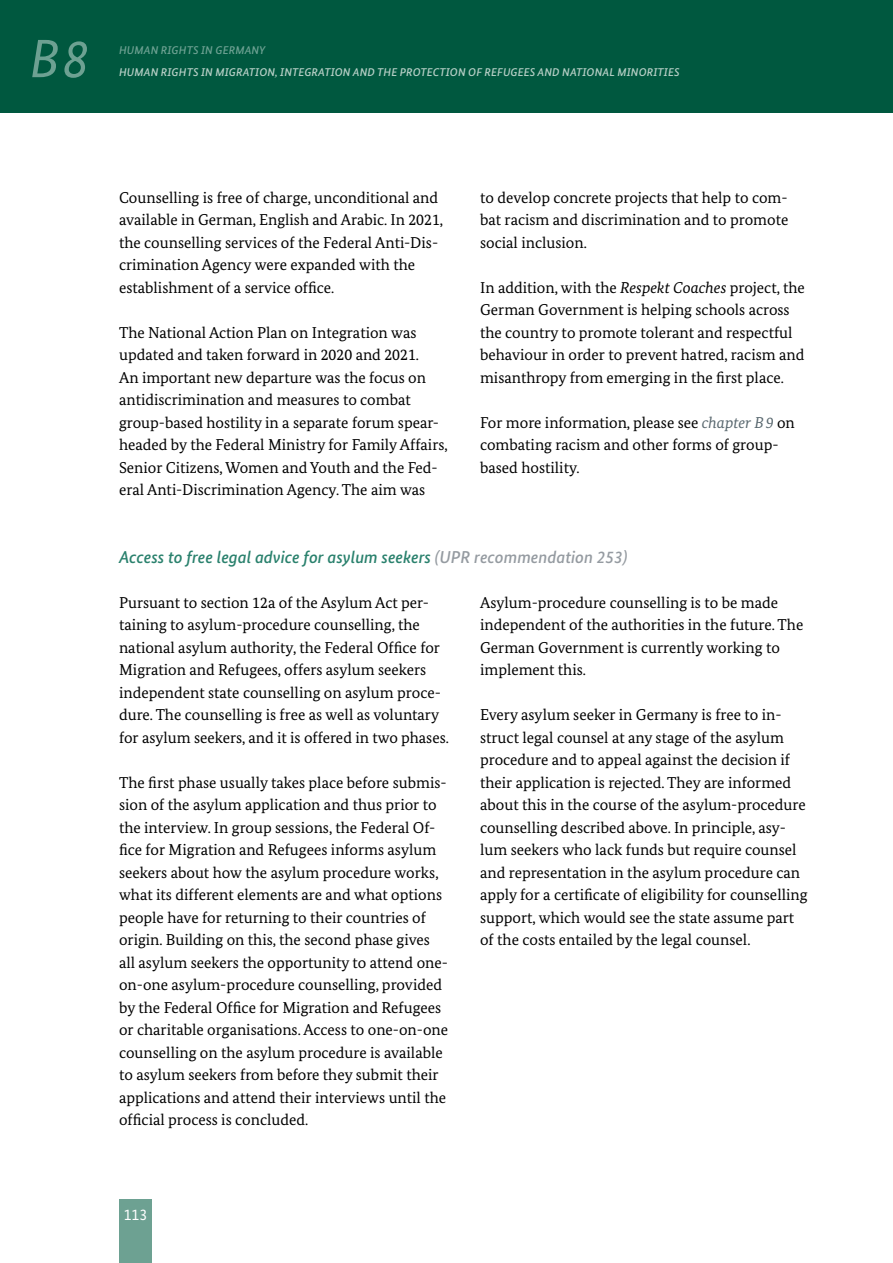
<style>
.page{position:relative;width:893px;height:1263px;background:#fff}
.page>*{position:absolute;margin:0;border:0;box-sizing:border-box;transform-origin:0 0}
.t1{font:italic 54px "Bundes Sans";color:#6da192}
.Überschriften_H3_-_B{font:italic 500 17.25px "Bundes Sans";color:#2a816d}
.Text_Fließtext{font:15.75px/22.5px "Bundes Serif";color:#000}
.t2{font:15.75px "Bundes Sans";color:#fff}
.t3{font:italic 500 11.25px "Bundes Sans";letter-spacing:.01em;color:#b7cfc6}
.t4{font:italic 500 11.25px "Bundes Sans";letter-spacing:.01em;color:#6da192}
.s1{font-style:italic}
.s2{font-style:italic;color:#58676e}
.s3{color:#959ba1}
</style>
<div class="page">
<div style="left:0;top:0;width:893px;height:112px;background:#00583f"></div>
<div style="left:119px;top:1199px;width:33px;height:64px;background:#6da192"></div>
<h1 class="t1" style="left:30px;top:26px;width:61px">B8</h1>
<p class="t4" style="left:119px;top:43px;width:148px">HUMAN RIGH TS IN GERMANY</p>
<p class="t3" style="left:119px;top:65px;width:562px">HUMAN RIGH TS IN MIGRATION, INTEGRATION AND THE PR OTECTION OF R EFUGEES AND NATIONAL MINORITIES</p>
<p class="Text_Fließtext" style="left:119px;top:186px;width:326px">Counselling is free of charge, unconditional and available in German, English and Arabic. In 2021, the counselling services of the Federal Anti-Dis&shy;crimination Agency were expanded with the establishment of a service office.</p>
<p class="Text_Fließtext" style="left:119px;top:321px;width:330px">The National Action Plan on Integration was updated and taken forward in 2020 and 2021.<br>An important new departure was the focus on antidiscrimination and measures to combat group-based hostility in a separate forum spear&shy;headed by the Federal Ministry for Family Affairs, Senior Citizens, Women and Youth and the Fed&shy;eral Anti-Discrimination Agency. The aim was</p>
<p class="Text_Fließtext" style="left:480px;top:186px;width:310px;text-align:justify">to develop concrete projects that help to com&shy;bat racism and discrimination and to promote social inclusion.</p>
<p class="Text_Fließtext" style="left:480px;top:276px;width:326px">In addition, with the <span class="s1">Respekt Coaches</span> project, the German Government is helping schools across the country to promote tolerant and respectful behaviour in order to prevent hatred, racism and misanthropy from emerging in the first place.</p>
<p class="Text_Fließtext" style="left:480px;top:411px;width:316px">For more information, please see <span class="s2">chapter B9</span> on combating racism and other forms of group&shy;based hostility.</p>
<h3 class="Überschriften_H3_-_B" style="left:119px;top:546px;width:510px">ACCESS TO FREE LEGAL ADVICE FOR ASYLUM SEEKERS <span class="s3">(UPR RECOMMENDATION 253)</span></h3>
<p class="Text_Fließtext" style="left:119px;top:591px;width:331px">Pursuant to section 12a of the Asylum Act per&shy;taining to asylum-procedure counselling, the national asylum authority, the Federal Office for Migration and Refugees, offers asylum seekers independent state counselling on asylum proce&shy;dure. The counselling is free as well as voluntary for asylum seekers, and it is offered in two phases.</p>
<p class="Text_Fließtext" style="left:119px;top:771px;width:331px">The first phase usually takes place before submis&shy;sion of the asylum application and thus prior to the interview. In group sessions, the Federal Of&shy;fice for Migration and Refugees informs asylum seekers about how the asylum procedure works, what its different elements are and what options people have for returning to their countries of origin. Building on this, the second phase gives all asylum seekers the opportunity to attend one&shy;on-one asylum-procedure counselling, provided by the Federal Office for Migration and Refugees or charitable organisations. Access to one-on-one counselling on the asylum procedure is available to asylum seekers from before they submit their applications and attend their interviews until the official process is concluded.</p>
<p class="Text_Fließtext" style="left:480px;top:591px;width:325px">Asylum-procedure counselling is to be made independent of the authorities in the future. The German Government is currently working to implement this.</p>
<p class="Text_Fließtext" style="left:480px;top:703px;width:329px">Every asylum seeker in Germany is free to in&shy;struct legal counsel at any stage of the asylum procedure and to appeal against the decision if their application is rejected. They are informed about this in the course of the asylum-procedure counselling described above. In principle, asy&shy;lum seekers who lack funds but require counsel and representation in the asylum procedure can apply for a certificate of eligibility for counselling support, which would see the state assume part of the costs entailed by the legal counsel.</p>
<p class="t2" style="left:124px;top:1205px;width:25px">113</p>
</div>
